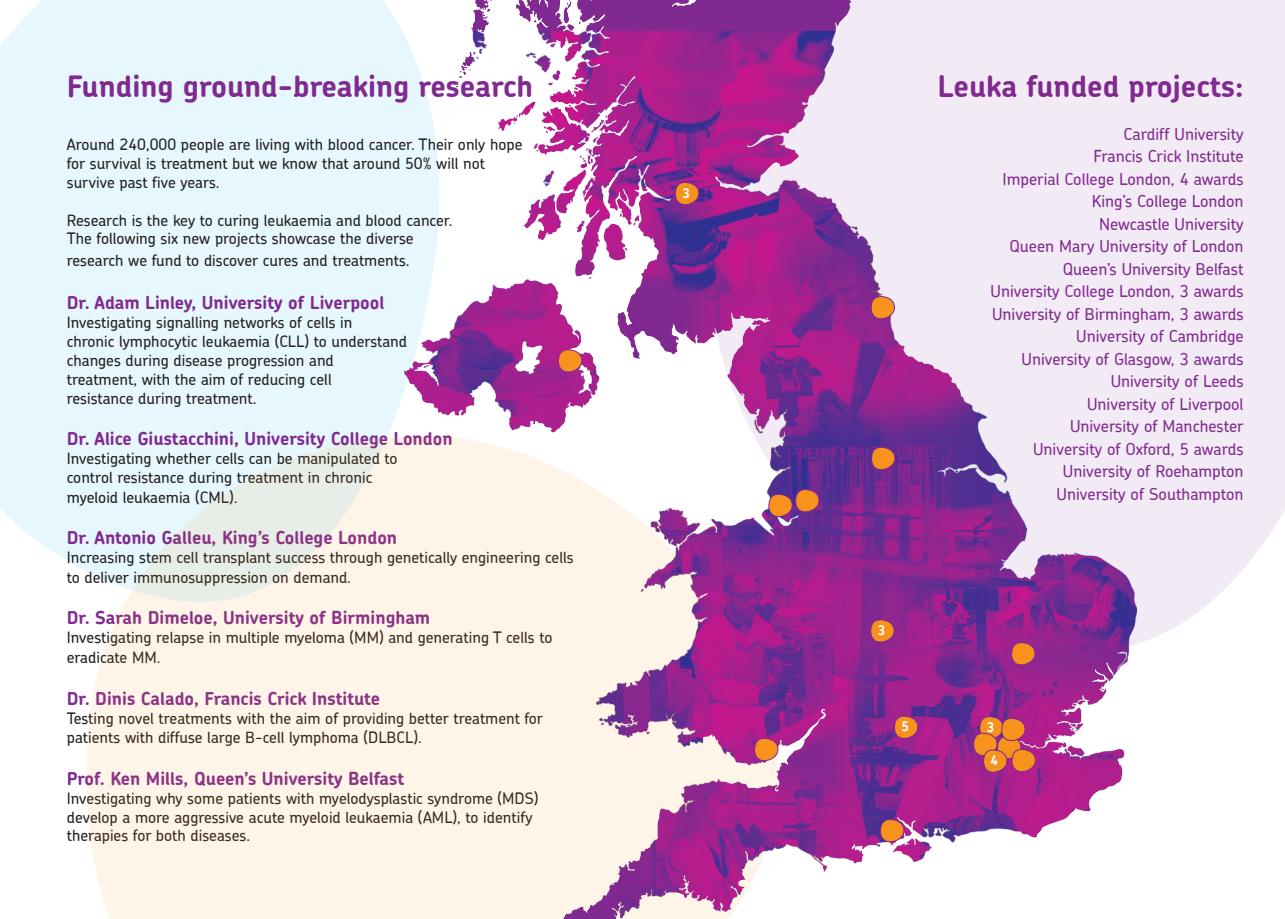
<style>
.page{position:relative;width:1285px;height:919px;background:#fff}
.page>*{position:absolute;margin:0;border:0;box-sizing:border-box;transform-origin:0 0}
.t1{font:700 30px "Chevin";color:#802990}
.t2{font:700 18px "Chevin";color:#802990}
.t3{font:500 16.5px "Chevin";color:#802990}
.t4{font:500 15.75px/18.9px "Chevin";color:#231f20}
.t5{font:700 13.5px "Chevin";color:#fff}
</style>
<div class="page">
<div style="left:0;top:0;width:395px;height:565px;background:#e6f7fd"></div>
<svg style="left:1136px;top:0;width:148px;height:644px;fill:#f2eaf4"></svg>
<svg style="left:75px;top:434px;width:320px;height:484px;fill:#fef4e8"></svg>
<img style="left:395px;top:0;width:741px;height:918px">
<svg style="left:753px;top:736px;width:26px;height:27px"></svg>
<svg style="left:869px;top:618px;width:27px;height:26px"></svg>
<svg style="left:1010px;top:641px;width:26px;height:26px"></svg>
<svg style="left:893px;top:714px;width:26px;height:26px"></svg>
<svg style="left:879px;top:818px;width:26px;height:26px"></svg>
<svg style="left:869px;top:295px;width:27px;height:26px"></svg>
<svg style="left:870px;top:446px;width:26px;height:26px"></svg>
<svg style="left:767px;top:488px;width:53px;height:31px"></svg>
<svg style="left:674px;top:181px;width:26px;height:26px"></svg>
<svg style="left:557px;top:348px;width:26px;height:26px"></svg>
<svg style="left:972px;top:715px;width:65px;height:59px"></svg>
<p class="t1" style="left:67px;top:67px;width:468px">Funding ground-breaking research</p>
<p class="t4" style="left:67px;top:134px;width:457px">Around 240,000 people are living with blood cancer. Their only hope for survival is treatment but we know that around 50% will not survive past five years.</p>
<p class="t4" style="left:67px;top:210px;width:387px">Research is the key to curing leukaemia and blood cancer.<br>The following six new projects showcase the diverse</p>
<p class="t4" style="left:67px;top:250px;width:344px">research we fund to discover cures and treatments.</p>
<p class="t2" style="left:67px;top:291px;width:319px">Dr. Adam Linley, University of Liverpool</p>
<p class="t4" style="left:67px;top:313px;width:342px">Investigating signalling networks of cells in<br>chronic lymphocytic leukaemia (CLL) to understand changes during disease progression and treatment, with the aim of reducing cell<br>resistance during treatment.</p>
<p class="t2" style="left:67px;top:427px;width:387px">Dr. Alice Giustacchini, University College London</p>
<p class="t4" style="left:67px;top:448px;width:332px;line-height:19.4px">Investigating whether cells can be manipulated to control resistance during treatment in chronic myeloid leukaemia (CML).</p>
<p class="t2" style="left:67px;top:526px;width:332px">Dr. Antonio Galleu, King’s College London</p>
<p class="t4" style="left:67px;top:547px;width:508px;line-height:19.8px">Increasing stem cell transplant success through genetically engineering cells to deliver immunosuppression on demand.</p>
<p class="t2" style="left:67px;top:606px;width:365px">Dr. Sarah Dimeloe, University of Birmingham</p>
<p class="t4" style="left:67px;top:627px;width:487px;line-height:19.8px">Investigating relapse in multiple myeloma (MM) and generating T cells to eradicate MM.</p>
<p class="t2" style="left:67px;top:686px;width:315px">Dr. Dinis Calado, Francis Crick Institute</p>
<p class="t4" style="left:67px;top:707px;width:477px;line-height:19.8px">Testing novel treatments with the aim of providing better treatment for patients with diffuse large B-cell lymphoma (DLBCL).</p>
<p class="t2" style="left:67px;top:766px;width:339px">Prof. Ken Mills, Queen’s University Belfast</p>
<p class="t4" style="left:67px;top:788px;width:473px">Investigating why some patients with myelodysplastic syndrome (MDS) develop a more aggressive acute myeloid leukaemia (AML), to identify therapies for both diseases.</p>
<p class="t5" style="left:682px;top:184px;width:9px">3</p>
<p class="t1" style="left:937px;top:67px;width:307px">Leuka funded projects:</p>
<p class="t3" style="left:1123px;top:123px;width:121px">Cardiff University</p>
<p class="t3" style="left:1093px;top:145px;width:151px">Francis Crick Institute</p>
<p class="t3" style="left:1002px;top:168px;width:242px">Imperial College London, 4 awards</p>
<p class="t3" style="left:1091px;top:190px;width:153px">King’s College London</p>
<p class="t3" style="left:1098px;top:213px;width:146px">Newcastle University</p>
<p class="t3" style="left:1009px;top:235px;width:235px">Queen Mary University of London</p>
<p class="t3" style="left:1062px;top:258px;width:182px">Queen’s University Belfast</p>
<p class="t3" style="left:990px;top:280px;width:254px">University College London, 3 awards</p>
<p class="t3" style="left:991px;top:303px;width:253px">University of Birmingham, 3 awards</p>
<p class="t3" style="left:1076px;top:325px;width:169px">University of Cambridge</p>
<p class="t3" style="left:1021px;top:348px;width:223px">University of Glasgow, 3 awards</p>
<p class="t3" style="left:1110px;top:370px;width:134px">University of Leeds</p>
<p class="t3" style="left:1086px;top:393px;width:158px">University of Liverpool</p>
<p class="t3" style="left:1069px;top:415px;width:175px">University of Manchester</p>
<p class="t3" style="left:1032px;top:438px;width:212px">University of Oxford, 5 awards</p>
<p class="t3" style="left:1062px;top:460px;width:182px">University of Roehampton</p>
<p class="t3" style="left:1056px;top:483px;width:188px">University of Southampton</p>
<p class="t5" style="left:877px;top:621px;width:9px">3</p>
<p class="t5" style="left:901px;top:717px;width:9px">5</p>
<p class="t5" style="left:986px;top:718px;width:9px">3</p>
<p class="t5" style="left:990px;top:751px;width:9px">4</p>
</div>
